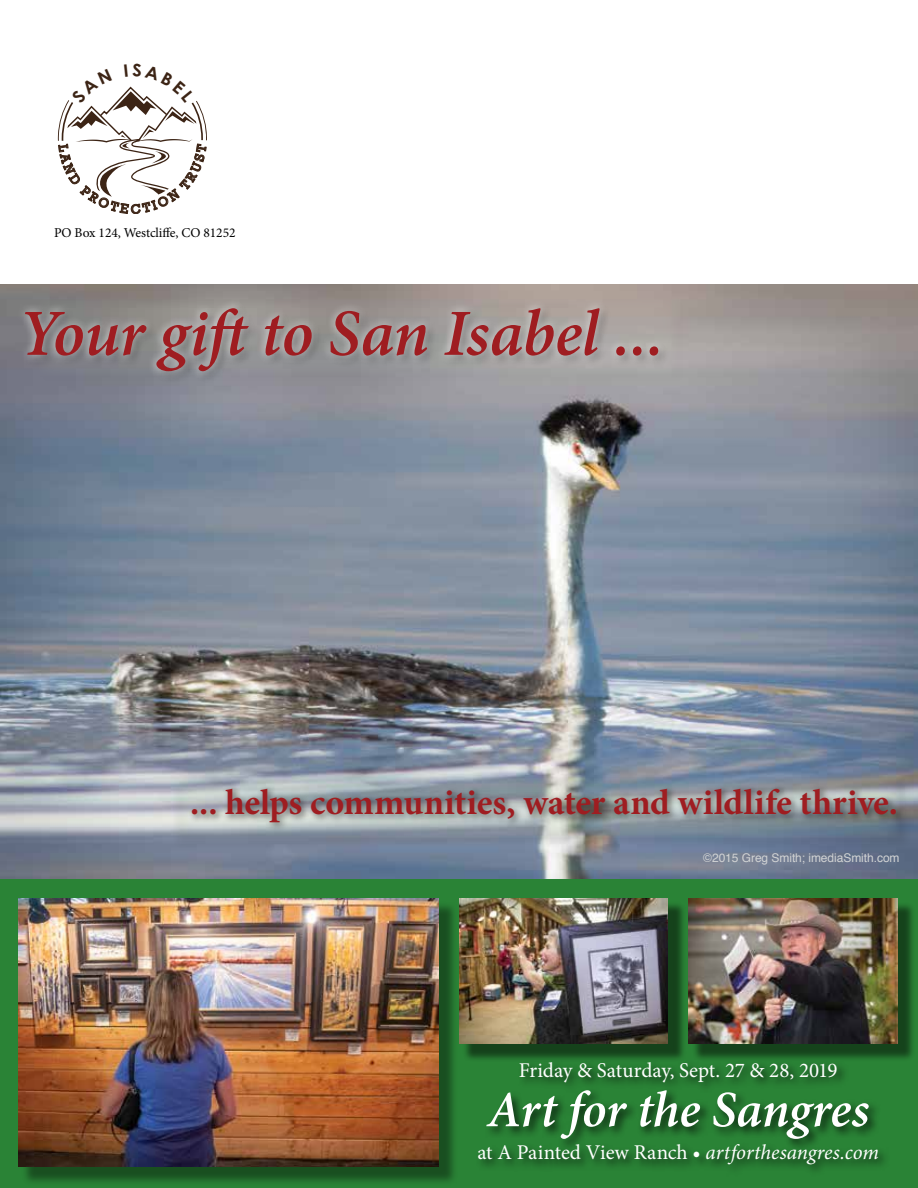
<style>
.page{position:relative;width:918px;height:1188px;background:#fff}
.page>*{position:absolute;margin:0;border:0;box-sizing:border-box;transform-origin:0 0}
.t1{font:italic 600 66px "Minion Pro";letter-spacing:-.01em;color:#9f1d21}
.t2{font:italic 600 51px "Minion Pro";letter-spacing:-.005em;color:#fff}
.t3{font:700 36px "Minion Pro";letter-spacing:-.005em;color:#9f1d21}
.t4{font:21px "Minion Pro";letter-spacing:-.005em;color:#fff}
.t5{font:13.5px "Minion Pro";letter-spacing:-.005em;color:#000}
.t6{font:12px "Helvetica";letter-spacing:-.005em;color:#d1d3d4}
.s1{font-style:italic}
</style>
<div class="page">
<img style="left:0;top:284px;width:918px;height:595px">
<div style="left:0;top:879px;width:918px;height:309px;background:#2a8336"></div>
<div style="left:476px;top:1059px;width:414px;height:118px;background:#000;opacity:.75"></div>
<div style="left:35px;top:294px;width:656px;height:95px;background:#000;opacity:.1"></div>
<div style="left:38px;top:297px;width:640px;height:79px;background:linear-gradient(to bottom,#a89d96,#adacad)"></div>
<div style="left:692px;top:901px;width:224px;height:161px;background:#000;opacity:.49"></div>
<img style="left:689px;top:899px;width:208px;height:145px">
<div style="left:462px;top:901px;width:224px;height:161px;background:#000;opacity:.5"></div>
<img style="left:459px;top:899px;width:209px;height:145px">
<div style="left:21px;top:901px;width:437px;height:285px;background:#000;opacity:.4"></div>
<img style="left:19px;top:899px;width:420px;height:267px">
<div style="left:171px;top:775px;width:741px;height:75px;background:#000;opacity:.66"></div>
<svg style="left:174px;top:778px;width:726px;height:60px;background:#8a95a2"></svg>
<div style="left:187px;top:784px;width:719px;height:48px;background:#000;opacity:.34"></div>
<div style="left:21px;top:304px;width:648px;height:79px;background:#000;opacity:.36"></div>
<div style="left:17px;top:299px;width:650px;height:82px;background:#fff;opacity:.75"></div>
<svg style="left:58px;top:86px;width:149px;height:128px"></svg>
<p class="t5" style="left:54px;top:224px;width:183px">PO Box 124, Westcliffe, CO 81252</p>
<h1 class="t1" style="left:19px;top:287px;width:647px">Your gift to San Isabel ...</h1>
<h3 class="t3" style="left:190px;top:778px;width:709px">... helps communities, water and wildlife thrive.</h3>
<p class="t6" style="left:703px;top:849px;width:198px">©2015 Greg Smith; imediaSmith.com</p>
<p class="t4" style="left:519px;top:1056px;width:320px">Friday &amp; Saturday, Sept. 27 &amp; 28, 2019</p>
<h2 class="t2" style="left:487px;top:1074px;width:384px">Art for the Sangres</h2>
<p class="t4" style="left:477px;top:1138px;width:403px">at A Painted View Ranch • <span class="s1">artforthesangres.com</span></p>
</div>
